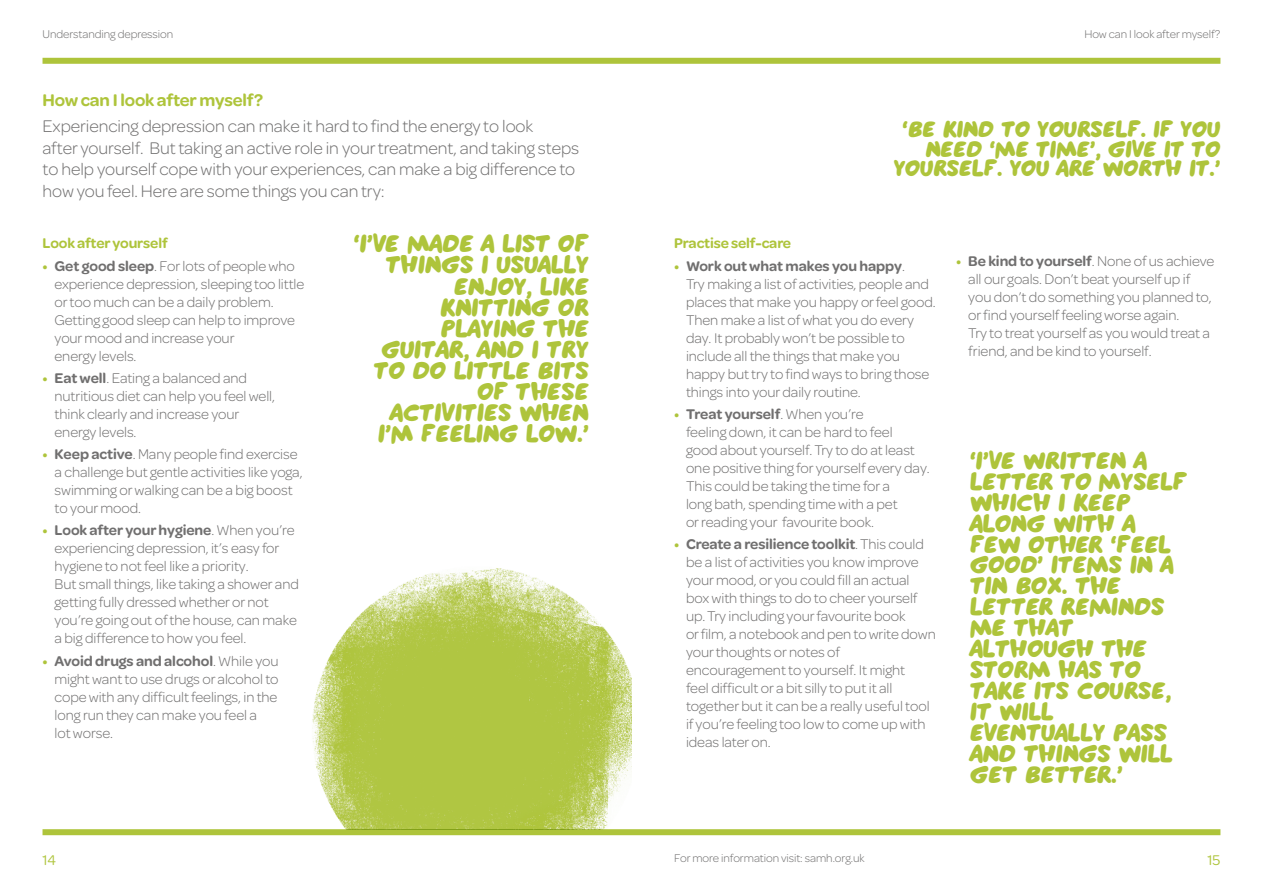
<style>
.page{position:relative;width:1263px;height:893px;background:#fff}
.page>*{position:absolute;margin:0;border:0;box-sizing:border-box;transform-origin:0 0}
.t1{font:24.3px/21.1px "SAMH";letter-spacing:-.01em;color:#aec43b;text-align:right}
.t2{font:24px/20.9px "SAMH";letter-spacing:-.01em;color:#aec43b}
.t3{font:22.5px/19.5px "SAMH";letter-spacing:-.01em;color:#aec43b;text-align:right}
.t4{font:300 18px/21.6px "Omnes";letter-spacing:-.005em;color:#706f6f}
.t5{font:600 18px "Omnes";letter-spacing:-.01em;color:#aec43b}
.t6{font:300 15px/18px "Omnes";letter-spacing:-.005em;color:#706f6f}
.t7{font:600 15px "Omnes";letter-spacing:-.01em;color:#aec43b}
.t8{font:15px "Omnes";color:#aec43b}
.t9{font:300 12px "Omnes";letter-spacing:-.005em;color:#706f6f}
.s1{font-weight:600;color:#aec43b}
.s2{font-weight:600}
</style>
<div class="page">
<div style="left:43px;top:829px;width:1177px;height:6px;background:#aec43b"></div>
<div style="left:43px;top:58px;width:1177px;height:6px;background:#aec43b"></div>
<img style="left:312px;top:568px;width:319px;height:261px">
<p class="t9" style="left:43px;top:26px;width:132px">Understanding depression</p>
<p class="t9" style="left:1084px;top:26px;width:138px">How can I look after myself?</p>
<p class="t5" style="left:43px;top:88px;width:222px">How can I look after myself?</p>
<p class="t4" style="left:43px;top:114px;width:538px">Experiencing depression can make it hard to find the energy to look<br>after yourself. But taking an active role in your treatment, and taking steps to help yourself cope with your experiences, can make a big difference to how you feel. Here are some things you can try:</p>
<h1 class="t1" style="left:354px;top:234px;width:236px">‘I’VE MADE A LIST OF<br>THINGS I USUALLY<br>ENJOY, LIKE<br>KNITTING OR<br>PLAYING THE<br>GUITAR, AND I TRY<br>TO DO LITTLE BITS<br>OF THESE<br>ACTIVITIES WHEN<br>I’M FEELING LOW.’</h1>
<p class="t7" style="left:43px;top:233px;width:127px">Look after yourself</p>
<p class="t6" style="left:55px;top:256px;width:251px;text-indent:-12px"><span class="s1">•</span> <span class="s2">Get good sleep</span>. For lots of people who experience depression, sleeping too little or too much can be a daily problem.<br>Getting good sleep can help to improve your mood and increase your<br>energy levels.</p>
<p class="t6" style="left:55px;top:368px;width:222px;text-indent:-12px"><span class="s1">•</span> <span class="s2">Eat well</span>. Eating a balanced and nutritious diet can help you feel well, think clearly and increase your energy levels.</p>
<p class="t6" style="left:55px;top:444px;width:250px;text-indent:-12px"><span class="s1">•</span> <span class="s2">Keep active</span>. Many people find exercise a challenge but gentle activities like yoga, swimming or walking can be a big boost to your mood.</p>
<p class="t6" style="left:55px;top:521px;width:246px;text-indent:-12px"><span class="s1">•</span> <span class="s2">Look after your hygiene</span>. When you’re experiencing depression, it’s easy for hygiene to not feel like a priority.<br>But small things, like taking a shower and getting fully dressed whether or not you’re going out of the house, can make a big difference to how you feel.</p>
<p class="t6" style="left:55px;top:651px;width:226px;text-indent:-12px"><span class="s1">•</span> <span class="s2">Avoid drugs and alcohol</span>. While you might want to use drugs or alcohol to cope with any difficult feelings, in the long run they can make you feel a<br>lot worse.</p>
<h3 class="t3" style="left:894px;top:120px;width:328px">‘BE KIND TO YOURSELF. IF YOU<br>NEED ‘ME TIME’, GIVE IT TO<br>YOURSELF. YOU ARE WORTH IT.’</h3>
<p class="t7" style="left:674px;top:233px;width:119px">Practise self-care</p>
<p class="t6" style="left:686px;top:256px;width:251px;text-indent:-12px"><span class="s1">•</span> <span class="s2">Work out what makes you happy</span>.<br>Try making a list of activities, people and places that make you happy or feel good.<br>Then make a list of what you do every day. It probably won’t be possible to include all the things that make you happy but try to find ways to bring those things into your daily routine.</p>
<p class="t6" style="left:686px;top:404px;width:245px;text-indent:-12px"><span class="s1">•</span> <span class="s2">Treat yourself</span>. When you’re<br>feeling down, it can be hard to feel<br>good about yourself. Try to do at least one positive thing for yourself every day.<br>This could be taking the time for a<br>long bath, spending time with a pet<br>or reading your favourite book.</p>
<p class="t6" style="left:686px;top:534px;width:251px;text-indent:-12px"><span class="s1">•</span> <span class="s2">Create a resilience toolkit</span>. This could be a list of activities you know improve your mood, or you could fill an actual box with things to do to cheer yourself up. Try including your favourite book<br>or film, a notebook and pen to write down your thoughts or notes of encouragement to yourself. It might<br>feel difficult or a bit silly to put it all together but it can be a really useful tool if you’re feeling too low to come up with ideas later on.</p>
<p class="t6" style="left:968px;top:252px;width:248px;text-indent:-12px"><span class="s1">•</span> <span class="s2">Be kind to yourself</span>. None of us achieve all our goals. Don’t beat yourself up if you don’t do something you planned to, or find yourself feeling worse again.<br>Try to treat yourself as you would treat a friend, and be kind to yourself.</p>
<h2 class="t2" style="left:970px;top:451px;width:219px">‘I’VE WRITTEN A<br>LETTER TO MYSELF<br>WHICH I KEEP<br>ALONG WITH A<br>FEW OTHER ‘FEEL<br>GOOD’ ITEMS IN A<br>TIN BOX. THE<br>LETTER REMINDS<br>ME THAT<br>ALTHOUGH THE<br>STORM HAS TO<br>TAKE ITS COURSE,<br>IT WILL<br>EVENTUALLY PASS<br>AND THINGS WILL<br>GET BETTER.’</h2>
<p class="t9" style="left:674px;top:850px;width:192px">For more information visit: samh.org.uk</p>
<p class="t8" style="left:43px;top:850px;width:15px">14</p>
<p class="t8" style="left:1207px;top:850px;width:14px">15</p>
</div>
